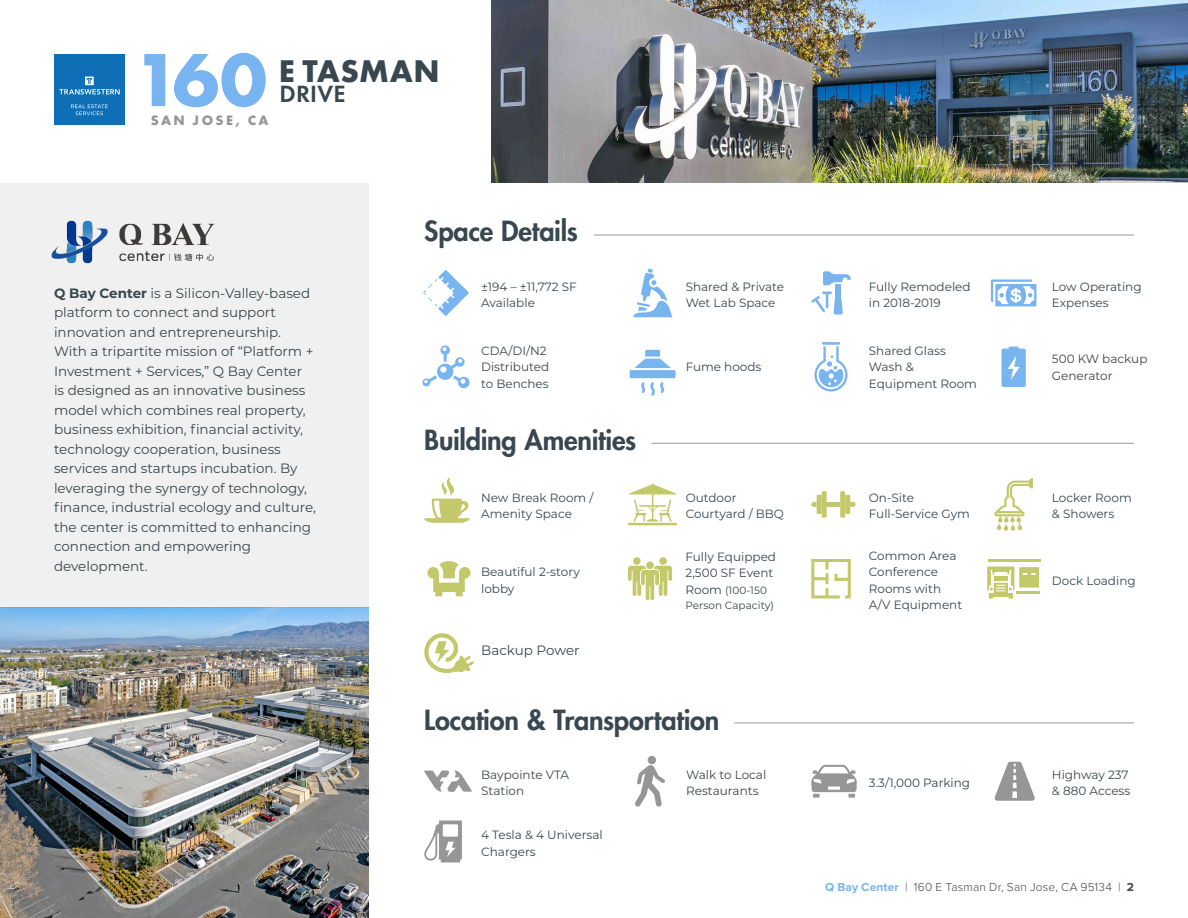
<style>
.page{position:relative;width:1188px;height:918px;background:#fff}
.page>*{position:absolute;margin:0;border:0;box-sizing:border-box;transform-origin:0 0}
.t1{font:700 78.15px "Futura PT";color:#78b4f0}
.t2{font:700 32.55px "Futura PT";letter-spacing:.01em;color:#394750}
.h2_-_subtitle{font:800 27px "Futura LT";letter-spacing:-.005em;color:#394750}
.t3{font:600 24.45px "Futura PT";letter-spacing:.01em;color:#394750}
.t4{font:700 14.1px "Futura PT";letter-spacing:.17em;color:#969696}
.t5{font:13.5px/19.5px "Montserrat";color:#38464e}
.t6{font:12px/16.5px "Montserrat";color:#38464e}
.t7{font:300 12px "Proxima Nova";letter-spacing:.015em;color:#394750}
.t8{font:10.5px/15px "Montserrat";color:#38464e}
.s1{font-weight:700}
.s2{font-size:12px}
.s3{font-weight:700;color:#78b4f0}
</style>
<div class="page">
<div style="left:54px;top:54px;width:71px;height:71px;background:#0e6fb7"></div>
<svg style="left:71px;top:104px;width:37px;height:11px"></svg>
<svg style="left:59px;top:77px;width:61px;height:18px"></svg>
<img style="left:491px;top:0;width:697px;height:183px">
<img style="left:0;top:608px;width:369px;height:310px">
<div style="left:836px;top:284px;width:5px;height:14px;background:#78b4f0"></div>
<div style="left:834px;top:298px;width:9px;height:17px;background:#78b4f0;border-radius:2px"></div>
<svg style="left:823px;top:271px;width:28px;height:14px"></svg>
<svg style="left:811px;top:292px;width:21px;height:21px"></svg>
<svg style="left:991px;top:280px;width:45px;height:26px"></svg>
<svg style="left:424px;top:633px;width:50px;height:40px"></svg>
<svg style="left:423px;top:270px;width:46px;height:46px"></svg>
<svg style="left:633px;top:269px;width:39px;height:48px"></svg>
<svg style="left:811px;top:559px;width:40px;height:39px"></svg>
<div style="left:633px;top:557px;width:8px;height:8px;background:#c3c86b;border-radius:50%"></div>
<div style="left:659px;top:557px;width:8px;height:8px;background:#c3c86b;border-radius:50%"></div>
<div style="left:646px;top:562px;width:8px;height:7px;background:#c3c86b;border-radius:50%"></div>
<svg style="left:628px;top:566px;width:44px;height:34px"></svg>
<svg style="left:427px;top:561px;width:44px;height:35px"></svg>
<svg style="left:628px;top:483px;width:49px;height:42px"></svg>
<svg style="left:424px;top:477px;width:46px;height:46px"></svg>
<svg style="left:994px;top:478px;width:39px;height:53px"></svg>
<svg style="left:850px;top:502px;width:6px;height:5px"></svg>
<div style="left:827px;top:502px;width:13px;height:5px;background:#c3c86b"></div>
<svg style="left:811px;top:502px;width:6px;height:5px"></svg>
<div style="left:840px;top:491px;width:5px;height:27px;background:#c3c86b"></div>
<div style="left:845px;top:495px;width:5px;height:19px;background:#c3c86b"></div>
<div style="left:822px;top:491px;width:5px;height:27px;background:#c3c86b"></div>
<div style="left:817px;top:495px;width:5px;height:19px;background:#c3c86b"></div>
<svg style="left:424px;top:820px;width:38px;height:42px"></svg>
<svg style="left:811px;top:765px;width:46px;height:33px"></svg>
<svg style="left:995px;top:762px;width:40px;height:39px"></svg>
<div style="left:647px;top:756px;width:9px;height:8px;background:#969696;border-radius:50%"></div>
<svg style="left:635px;top:765px;width:30px;height:42px"></svg>
<svg style="left:424px;top:771px;width:48px;height:21px"></svg>
<hr style="left:594px;top:235px;width:540px;height:1px;background:#979797">
<hr style="left:652px;top:443px;width:482px;height:1px;background:#979797">
<hr style="left:734px;top:723px;width:400px;height:1px;background:#979797">
<div style="left:0;top:183px;width:369px;height:425px;background:#f0f0f0"></div>
<img style="left:51px;top:220px;width:164px;height:44px">
<hr style="left:988px;top:559px;width:52px;height:2px;background:#c3c86b">
<hr style="left:1017px;top:591px;width:23px;height:3px;background:#c3c86b">
<svg style="left:987px;top:566px;width:52px;height:33px"></svg>
<svg style="left:422px;top:345px;width:48px;height:44px"></svg>
<svg style="left:814px;top:342px;width:34px;height:50px"></svg>
<svg style="left:1002px;top:347px;width:24px;height:40px"></svg>
<svg style="left:630px;top:350px;width:46px;height:46px"></svg>
<h1 class="t1" style="left:133px;top:30px;width:135px">160</h1>
<h2 class="t2" style="left:279px;top:50px;width:162px">E TASMAN</h2>
<h3 class="t3" style="left:279px;top:79px;width:68px">DRIVE</h3>
<p class="t4" style="left:151px;top:111px;width:119px">SAN JOSE, CA</p>
<p class="t5" style="left:54px;top:283px;width:264px"><span class="s1">Q Bay Center</span> is a Silicon-Valley-based platform to connect and support innovation and entrepreneurship.<br>With a tripartite mission of “Platform + Investment + Services,” Q Bay Center<br>is designed as an innovative business model which combines real property, business exhibition, financial activity, technology cooperation, business services and startups incubation. By leveraging the synergy of technology, finance, industrial ecology and culture, the center is committed to enhancing connection and empowering development.</p>
<p class="h2_-_subtitle" style="left:424px;top:213px;width:155px">Space Details</p>
<p class="t6" style="left:481px;top:278px;width:97px">±194 – ±11,772 SF<br>Available</p>
<p class="t6" style="left:686px;top:278px;width:100px">Shared &amp; Private<br>Wet Lab Space</p>
<p class="t6" style="left:869px;top:278px;width:103px">Fully Remodeled</p>
<p class="t6" style="left:869px;top:294px;width:73px">in 2018-2019</p>
<p class="t6" style="left:1052px;top:278px;width:91px">Low Operating<br>Expenses</p>
<p class="t6" style="left:481px;top:342px;width:70px">CDA/DI/N2<br>Distributed to Benches</p>
<p class="t6" style="left:869px;top:342px;width:110px">Shared Glass<br>Wash &amp;<br>Equipment Room</p>
<p class="t6" style="left:1052px;top:350px;width:97px">500 KW backup<br>Generator</p>
<p class="t6" style="left:686px;top:359px;width:77px">Fume hoods</p>
<p class="h2_-_subtitle" style="left:424px;top:422px;width:213px">Building Amenities</p>
<p class="t6" style="left:481px;top:489px;width:114px">New Break Room /</p>
<p class="t6" style="left:481px;top:505px;width:92px">Amenity Space</p>
<p class="t6" style="left:481px;top:563px;width:100px">Beautiful 2-story lobby</p>
<p class="t5" style="left:481px;top:640px;width:100px">Backup Power</p>
<p class="t6" style="left:686px;top:489px;width:52px">Outdoor</p>
<p class="t6" style="left:686px;top:506px;width:100px">Courtyard / BBQ</p>
<p class="t6" style="left:686px;top:548px;width:92px">Fully Equipped<br>2,500 SF Event</p>
<p class="t8" style="left:686px;top:582px;width:90px"><span class="s2">Room</span> (100-150<br>Person Capacity)</p>
<p class="h2_-_subtitle" style="left:424px;top:702px;width:297px">Location &amp; Transportation</p>
<p class="t6" style="left:481px;top:766px;width:89px">Baypointe VTA<br>Station</p>
<p class="t6" style="left:481px;top:826px;width:123px">4 Tesla &amp; 4 Universal<br>Chargers</p>
<p class="t6" style="left:686px;top:766px;width:82px">Walk to Local</p>
<p class="t6" style="left:686px;top:782px;width:74px">Restaurants</p>
<p class="t6" style="left:869px;top:489px;width:47px">On-Site</p>
<p class="t6" style="left:869px;top:506px;width:103px">Full-Service Gym</p>
<p class="t6" style="left:869px;top:547px;width:89px">Common Area</p>
<p class="t6" style="left:869px;top:563px;width:71px">Conference</p>
<p class="t6" style="left:869px;top:580px;width:95px">Rooms with<br>A/V Equipment</p>
<p class="t6" style="left:1052px;top:489px;width:81px">Locker Room</p>
<p class="t6" style="left:1052px;top:506px;width:64px">&amp; Showers</p>
<p class="t6" style="left:1052px;top:572px;width:85px">Dock Loading</p>
<p class="t6" style="left:869px;top:774px;width:103px">3.3/1,000 Parking</p>
<p class="t6" style="left:1052px;top:766px;width:80px">Highway 237 &amp; 880 Access</p>
<p class="t7" style="left:825px;top:878px;width:310px"><span class="s3">Q Bay Center</span> | 160 E Tasman Dr, San Jose, CA 95134 | <span class="s1">2</span></p>
</div>
